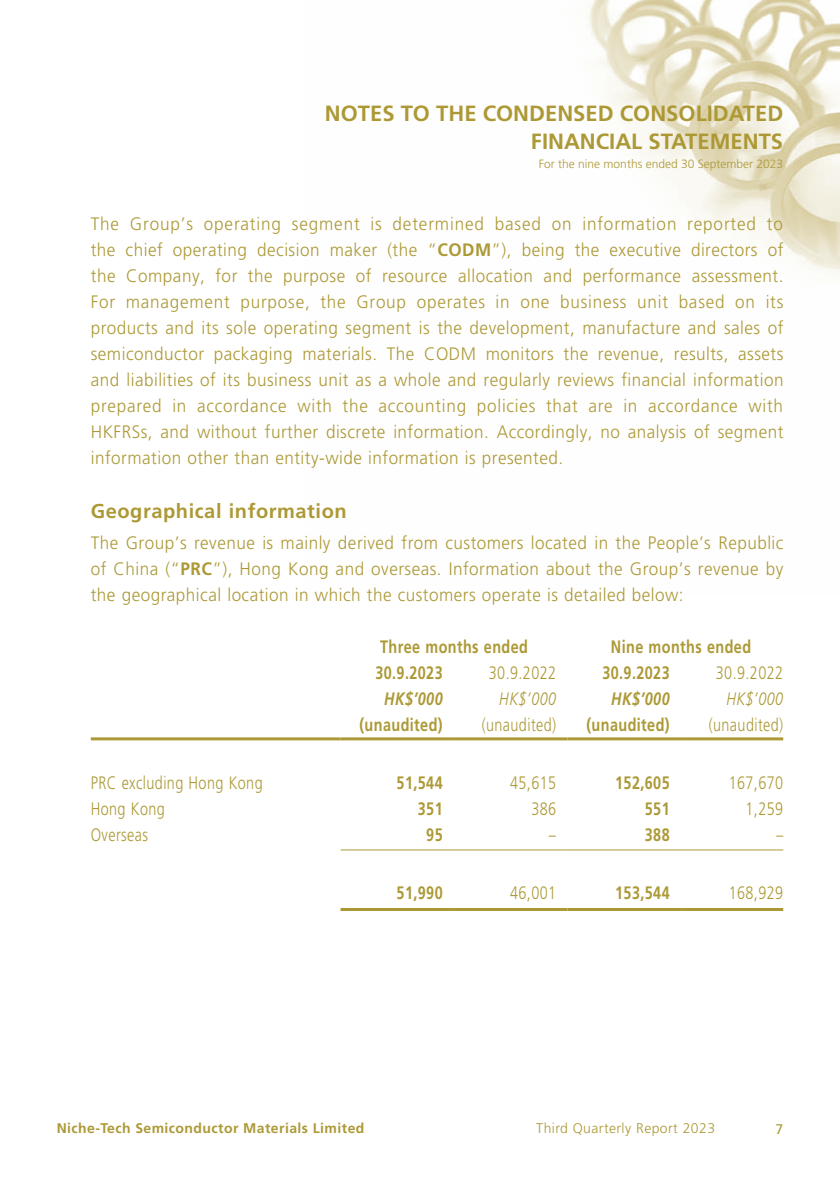
<style>
.page{position:relative;width:840px;height:1191px;background:#fff}
.page>*{position:absolute;margin:0;border:0;box-sizing:border-box;transform-origin:0 0}
.t1{font:700 22px/28px "Frutiger LT Std";color:#ac9936;text-align:right}
.t2{font:700 20px "Frutiger LT Std";letter-spacing:.03em;color:#ac9936}
.t3{font:300 18px/26px "Frutiger LT Std";letter-spacing:.03em;color:#ac9936;text-align:justify;scale:.95 1}
.t4{font:300 18px "Frutiger LT Std";letter-spacing:.03em;color:#ac9936;scale:.8 1}
.t5{font:700 18px "Frutiger LT Std";letter-spacing:.03em;color:#ac9936;scale:.8 1}
.t6{font:italic 700 18px "Frutiger LT Std";letter-spacing:.03em;color:#ac9936;scale:.8 1}
.t7{font:italic 300 18px "Frutiger LT Std";letter-spacing:.03em;color:#ac9936;scale:.8 1}
.t8{font:700 14px "Frutiger LT Std";letter-spacing:.03em;color:#ac9936}
.t9{font:300 14px "Frutiger LT Std";letter-spacing:.03em;color:#ac9936}
.t10{font:14px "Frutiger LT Std";color:#ac9936}
.t11{font:300 12px "Frutiger LT Std";color:#ac9936}
.s1{font-weight:700}
</style>
<div class="page">
<img style="left:588px;top:0;width:251px;height:276px">
<hr style="left:91px;top:737px;width:249px;height:3px;background:#ac9936">
<hr style="left:340px;top:737px;width:114px;height:3px;background:#ac9936">
<hr style="left:454px;top:737px;width:113px;height:3px;background:#ac9936">
<hr style="left:567px;top:737px;width:113px;height:3px;background:#ac9936">
<hr style="left:680px;top:737px;width:102px;height:3px;background:#ac9936">
<hr style="left:340px;top:849px;width:114px;height:1px;background:#ac9936">
<hr style="left:454px;top:849px;width:113px;height:1px;background:#ac9936">
<hr style="left:567px;top:849px;width:113px;height:1px;background:#ac9936">
<hr style="left:680px;top:849px;width:102px;height:1px;background:#ac9936">
<hr style="left:340px;top:908px;width:114px;height:3px;background:#ac9936">
<hr style="left:454px;top:908px;width:113px;height:3px;background:#ac9936">
<hr style="left:567px;top:908px;width:113px;height:3px;background:#ac9936">
<hr style="left:680px;top:908px;width:102px;height:3px;background:#ac9936">
<p class="t1" style="left:324px;top:99px;width:459px">NOTES TO THE CONDENSED CONSOLIDATED<br>FINANCIAL STATEMENTS</p>
<p class="t11" style="left:538px;top:157px;width:246px">For the nine months ended 30 September 2023</p>
<p class="t3" style="left:91px;top:211px;width:730px">The Group’s operating segment is determined based on information reported to the chief operating decision maker (the “<span class="s1">CODM</span>”), being the executive directors of the Company, for the purpose of resource allocation and performance assessment.<br>For management purpose, the Group operates in one business unit based on its products and its sole operating segment is the development, manufacture and sales of semiconductor packaging materials. The CODM monitors the revenue, results, assets and liabilities of its business unit as a whole and regularly reviews financial information prepared in accordance with the accounting policies that are in accordance with HKFRSs, and without further discrete information. Accordingly, no analysis of segment information other than entity-wide information is presented.</p>
<p class="t2" style="left:91px;top:499px;width:257px">Geographical information</p>
<p class="t3" style="left:91px;top:530px;width:730px">The Group’s revenue is mainly derived from customers located in the People’s Republic of China (“<span class="s1">PRC</span>”), Hong Kong and overseas. Information about the Group’s revenue by the geographical location in which the customers operate is detailed below:</p>
<p class="t5" style="left:380px;top:636px;width:186px">Three months ended</p>
<p class="t5" style="left:610px;top:636px;width:177px">Nine months ended</p>
<p class="t5" style="left:375px;top:662px;width:86px">30.9.2023</p>
<p class="t4" style="left:488px;top:663px;width:86px">30.9.2022</p>
<p class="t5" style="left:602px;top:662px;width:86px">30.9.2023</p>
<p class="t4" style="left:715px;top:663px;width:86px">30.9.2022</p>
<p class="t6" style="left:384px;top:688px;width:75px">HK$’000</p>
<p class="t7" style="left:499px;top:689px;width:73px">HK$’000</p>
<p class="t6" style="left:611px;top:688px;width:75px">HK$’000</p>
<p class="t7" style="left:726px;top:689px;width:73px">HK$’000</p>
<p class="t5" style="left:359px;top:714px;width:106px">(unaudited)</p>
<p class="t4" style="left:481px;top:715px;width:95px">(unaudited)</p>
<p class="t5" style="left:586px;top:714px;width:106px">(unaudited)</p>
<p class="t4" style="left:708px;top:715px;width:95px">(unaudited)</p>
<p class="t4" style="left:91px;top:773px;width:216px">PRC excluding Hong Kong</p>
<p class="t5" style="left:396px;top:772px;width:59px">51,544</p>
<p class="t4" style="left:510px;top:773px;width:59px">45,615</p>
<p class="t5" style="left:615px;top:772px;width:70px">152,605</p>
<p class="t4" style="left:728px;top:773px;width:70px">167,670</p>
<p class="t4" style="left:91px;top:799px;width:94px">Hong Kong</p>
<p class="t5" style="left:417px;top:798px;width:33px">351</p>
<p class="t4" style="left:531px;top:799px;width:33px">386</p>
<p class="t5" style="left:644px;top:798px;width:33px">551</p>
<p class="t4" style="left:745px;top:799px;width:49px">1,259</p>
<p class="t4" style="left:91px;top:825px;width:73px">Overseas</p>
<p class="t5" style="left:426px;top:824px;width:22px">95</p>
<p class="t4" style="left:548px;top:825px;width:10px">–</p>
<p class="t5" style="left:644px;top:824px;width:33px">388</p>
<p class="t4" style="left:775px;top:825px;width:10px">–</p>
<p class="t5" style="left:396px;top:882px;width:59px">51,990</p>
<p class="t4" style="left:510px;top:883px;width:59px">46,001</p>
<p class="t5" style="left:615px;top:882px;width:70px">153,544</p>
<p class="t4" style="left:728px;top:883px;width:70px">168,929</p>
<p class="t8" style="left:57px;top:1120px;width:309px">Niche-Tech Semiconductor Materials Limited</p>
<p class="t9" style="left:536px;top:1120px;width:180px">Third Quarterly Report 2023</p>
<p class="t10" style="left:775px;top:1120px;width:9px">7</p>
</div>
